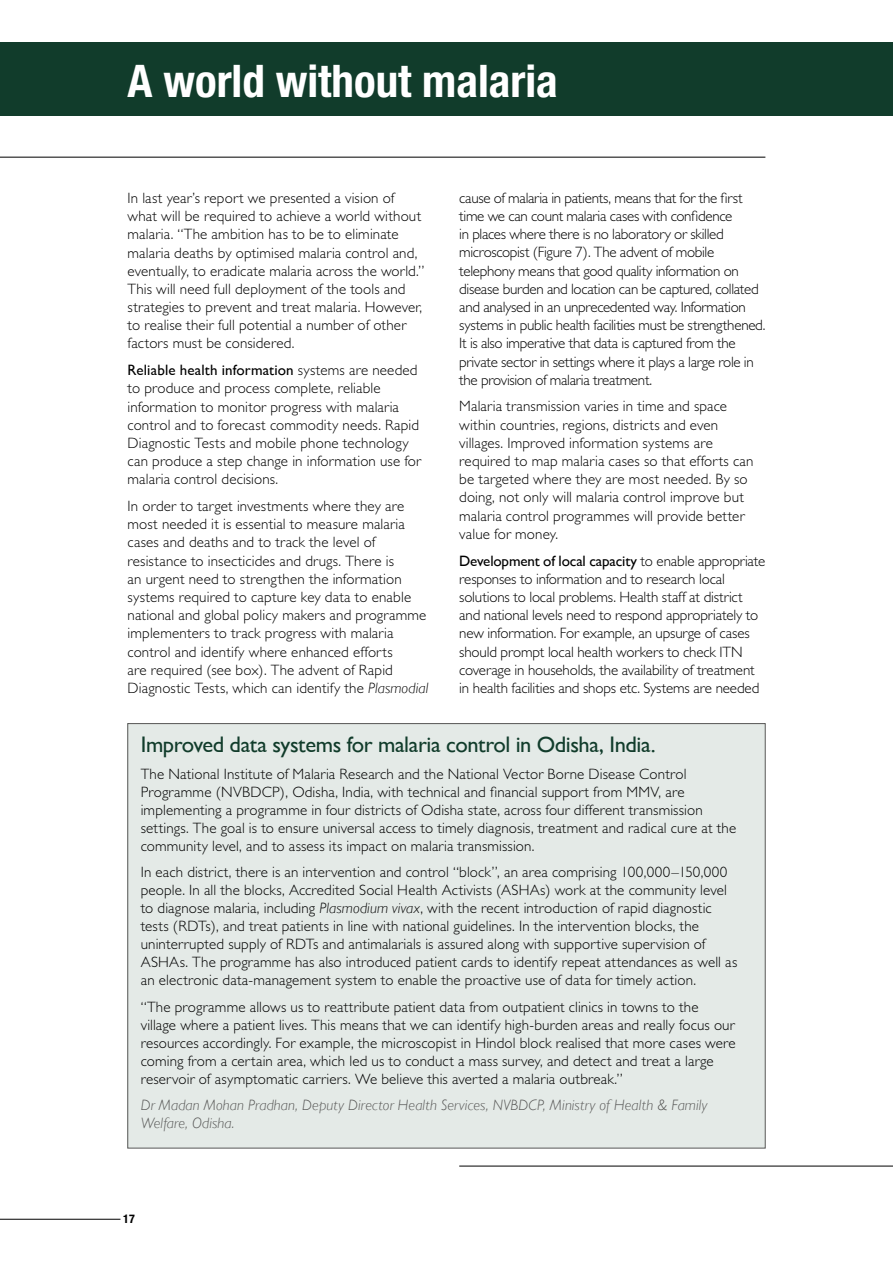
<style>
.page{position:relative;width:893px;height:1263px;background:#fff}
.page>*{position:absolute;margin:0;border:0;box-sizing:border-box;transform-origin:0 0}
.t1{font:700 condensed 45px "Helvetica Neue";color:#fff}
.t2{font:22.5px "Gill Sans";letter-spacing:-.02em;color:#113c2b}
.t3{font:300 15px/18.1px "Gill Sans";letter-spacing:.01em;color:#000}
.t4{font:300 15px/18.1px "Gill Sans";letter-spacing:-.02em;color:#000}
.t5{font:300 15px/18.1px "Gill Sans";letter-spacing:-.01em;color:#000}
.t6{font:italic 300 15px/18px "Gill Sans";letter-spacing:.01em;color:#575756}
.t7{font:700 condensed 12px "Helvetica Neue";color:#000}
.s1{font-weight:400}
.s2{font-style:italic}
</style>
<div class="page">
<hr style="left:0;top:1219px;width:120px;height:1px;background:#000">
<div style="left:0;top:43px;width:892px;height:73px;background:#113c2b"></div>
<hr style="left:0;top:157px;width:765px;height:1px;background:#000">
<hr style="left:459px;top:1166px;width:433px;height:1px;background:#000">
<div style="left:128px;top:724px;width:637px;height:424px;background:#e4eae7"></div>
<h1 class="t1" style="left:128px;top:53px;width:432px">A world without malaria</h1>
<p class="t3" style="left:128px;top:189px;width:298px">In last year’s report we presented a vision of what will be required to achieve a world without malaria. “The ambition has to be to eliminate malaria deaths by optimised malaria control and, eventually, to eradicate malaria across the world.” This will need full deployment of the tools and strategies to prevent and treat malaria. However, to realise their full potential a number of other factors must be considered.</p>
<p class="t3" style="left:128px;top:361px;width:295px"><span class="s1">Reliable health information</span> systems are needed to produce and process complete, reliable information to monitor progress with malaria control and to forecast commodity needs. Rapid Diagnostic Tests and mobile phone technology can produce a step change in information use for malaria control decisions.</p>
<p class="t3" style="left:128px;top:497px;width:302px">In order to target investments where they are most needed it is essential to measure malaria cases and deaths and to track the level of resistance to insecticides and drugs. There is<br>an urgent need to strengthen the information systems required to capture key data to enable national and global policy makers and programme implementers to track progress with malaria control and identify where enhanced efforts<br>are required (see box). The advent of Rapid Diagnostic Tests, which can identify the <span class="s2">Plasmodial</span></p>
<p class="t4" style="left:459px;top:189px;width:308px">cause of malaria in patients, means that for the first time we can count malaria cases with confidence<br>in places where there is no laboratory or skilled microscopist (Figure 7). The advent of mobile telephony means that good quality information on disease burden and location can be captured, collated and analysed in an unprecedented way. Information systems in public health facilities must be strengthened.<br>It is also imperative that data is captured from the private sector in settings where it plays a large role in the provision of malaria treatment.</p>
<p class="t3" style="left:459px;top:397px;width:296px">Malaria transmission varies in time and space within countries, regions, districts and even villages. Improved information systems are required to map malaria cases so that efforts can be targeted where they are most needed. By so doing, not only will malaria control improve but malaria control programmes will provide better value for money.</p>
<p class="t5" style="left:459px;top:551px;width:308px"><span class="s1">Development of local capacity</span> to enable appropriate responses to information and to research local solutions to local problems. Health staff at district and national levels need to respond appropriately to new information. For example, an upsurge of cases should prompt local health workers to check ITN coverage in households, the availability of treatment in health facilities and shops etc. Systems are needed</p>
<h2 class="t2" style="left:141px;top:731px;width:516px">Improved data systems for malaria control in Odisha, India.</h2>
<p class="t3" style="left:141px;top:764px;width:597px">The National Institute of Malaria Research and the National Vector Borne Disease Control Programme (NVBDCP), Odisha, India, with technical and financial support from MMV, are implementing a programme in four districts of Odisha state, across four different transmission settings. The goal is to ensure universal access to timely diagnosis, treatment and radical cure at the community level, and to assess its impact on malaria transmission.</p>
<p class="t3" style="left:141px;top:863px;width:598px">In each district, there is an intervention and control “block”, an area comprising 100,000–150,000 people. In all the blocks, Accredited Social Health Activists (ASHAs) work at the community level to diagnose malaria, including <span class="s2">Plasmodium vivax</span>, with the recent introduction of rapid diagnostic tests (RDTs), and treat patients in line with national guidelines. In the intervention blocks, the uninterrupted supply of RDTs and antimalarials is assured along with supportive supervision of ASHAs. The programme has also introduced patient cards to identify repeat attendances as well as an electronic data-management system to enable the proactive use of data for timely action.</p>
<p class="t3" style="left:141px;top:998px;width:596px">“The programme allows us to reattribute patient data from outpatient clinics in towns to the village where a patient lives. This means that we can identify high-burden areas and really focus our resources accordingly. For example, the microscopist in Hindol block realised that more cases were coming from a certain area, which led us to conduct a mass survey, and detect and treat a large reservoir of asymptomatic carriers. We believe this averted a malaria outbreak.”</p>
<p class="t6" style="left:141px;top:1096px;width:568px">Dr Madan Mohan Pradhan, Deputy Director Health Services, NVBDCP, Ministry of Health &amp; Family<br>Welfare, Odisha.</p>
<p class="t7" style="left:123px;top:1211px;width:13px">17</p>
</div>
